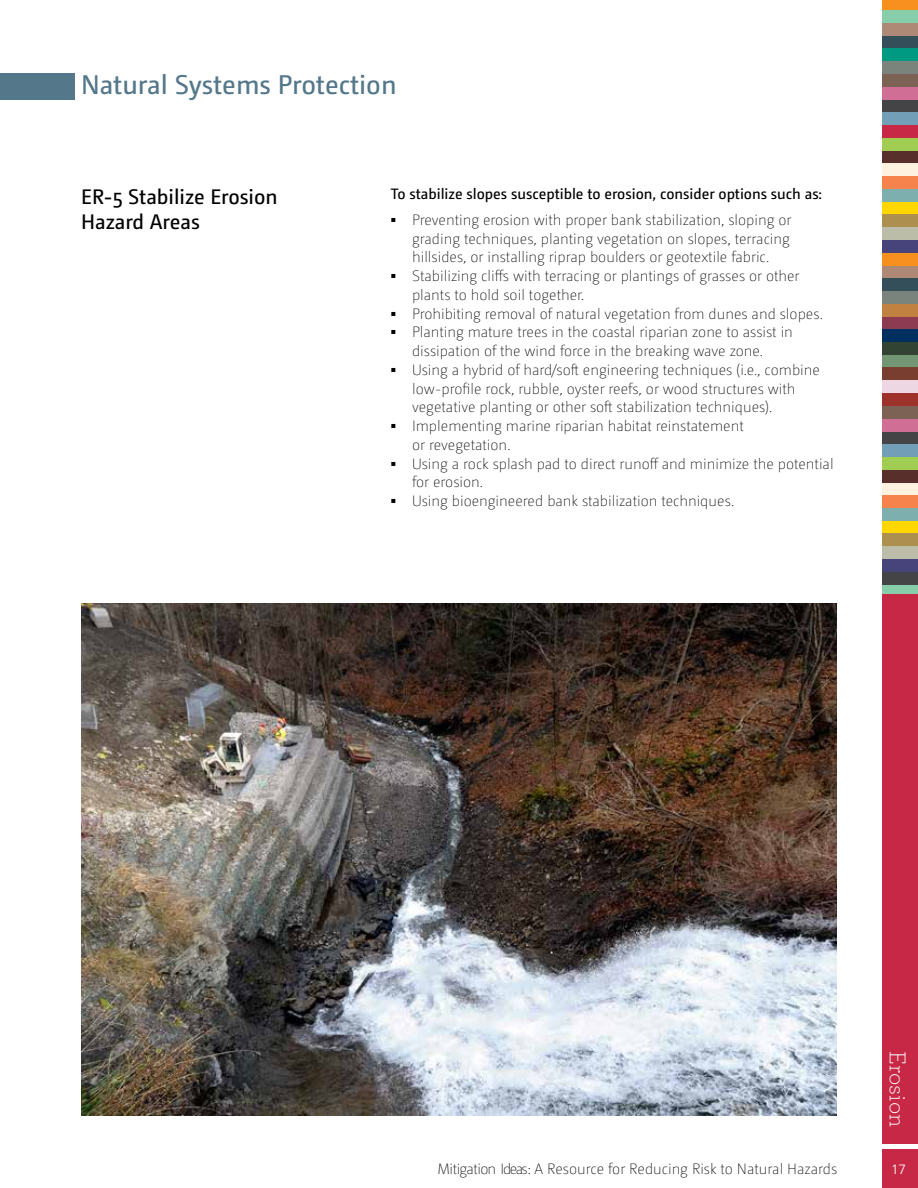
<style>
.page{position:relative;width:918px;height:1188px;background:#fff}
.page>*{position:absolute;margin:0;border:0;box-sizing:border-box;transform-origin:0 0}
.t1{font:27px "Camingo";color:#54778a}
.t2{font:300 24px "Archer Pro";color:#fff}
.t3{font:21px/25.2px "Camingo";color:#000}
.t4{font:15px/18.8px "Camingo Extra Light TF";color:#000}
.t5{font:15px "Camingo";color:#000}
.t6{font:300 13.5px "Frutiger LT Std";color:#fff}
.s1{font-family:"Century"}
</style>
<div class="page">
<div style="left:882px;top:74px;width:36px;height:13px;background:#7c6155"></div>
<div style="left:882px;top:112px;width:36px;height:13px;background:#729eb7"></div>
<div style="left:882px;top:163px;width:36px;height:13px;background:#fff1e0"></div>
<div style="left:882px;top:99px;width:36px;height:13px;background:#444346"></div>
<div style="left:882px;top:151px;width:36px;height:12px;background:#582f2a"></div>
<div style="left:882px;top:125px;width:36px;height:13px;background:#c72845"></div>
<div style="left:882px;top:176px;width:36px;height:13px;background:#f5834b"></div>
<div style="left:882px;top:87px;width:36px;height:13px;background:#d06e95"></div>
<div style="left:882px;top:138px;width:36px;height:13px;background:#a0cd52"></div>
<div style="left:882px;top:189px;width:36px;height:13px;background:#7cafad"></div>
<div style="left:882px;top:240px;width:36px;height:13px;background:#46447a"></div>
<div style="left:882px;top:278px;width:36px;height:13px;background:#344f59"></div>
<div style="left:882px;top:317px;width:36px;height:12px;background:#8c3b52"></div>
<div style="left:882px;top:355px;width:36px;height:13px;background:#739774"></div>
<div style="left:882px;top:406px;width:36px;height:13px;background:#7c6155"></div>
<div style="left:882px;top:227px;width:36px;height:13px;background:#bbbda8"></div>
<div style="left:882px;top:265px;width:36px;height:13px;background:#ae8975"></div>
<div style="left:882px;top:304px;width:36px;height:13px;background:#c18141"></div>
<div style="left:882px;top:342px;width:36px;height:13px;background:#314332"></div>
<div style="left:882px;top:393px;width:36px;height:13px;background:#9d322b"></div>
<div style="left:882px;top:431px;width:36px;height:13px;background:#444346"></div>
<div style="left:882px;top:202px;width:36px;height:12px;background:#ffd600"></div>
<div style="left:882px;top:253px;width:36px;height:13px;background:#f7901e"></div>
<div style="left:882px;top:329px;width:36px;height:13px;background:#00305f"></div>
<div style="left:882px;top:368px;width:36px;height:12px;background:#793e30"></div>
<div style="left:882px;top:214px;width:36px;height:13px;background:#ad904f"></div>
<div style="left:882px;top:291px;width:36px;height:13px;background:#7b847c"></div>
<div style="left:882px;top:380px;width:36px;height:13px;background:#edd7e2"></div>
<div style="left:882px;top:419px;width:36px;height:12px;background:#d06e95"></div>
<div style="left:882px;top:444px;width:36px;height:13px;background:#729eb7"></div>
<div style="left:882px;top:482px;width:36px;height:13px;background:#fff1e0"></div>
<div style="left:882px;top:470px;width:36px;height:13px;background:#582f2a"></div>
<div style="left:882px;top:495px;width:36px;height:13px;background:#f5834b"></div>
<div style="left:882px;top:457px;width:36px;height:13px;background:#a0cd52"></div>
<div style="left:882px;top:508px;width:36px;height:13px;background:#7cafad"></div>
<div style="left:882px;top:559px;width:36px;height:13px;background:#46447a"></div>
<div style="left:882px;top:546px;width:36px;height:13px;background:#bbbda8"></div>
<div style="left:882px;top:521px;width:36px;height:13px;background:#ffd600"></div>
<div style="left:882px;top:534px;width:36px;height:12px;background:#ad904f"></div>
<div style="left:882px;top:585px;width:36px;height:12px;background:#88cdaa"></div>
<div style="left:882px;top:572px;width:36px;height:13px;background:#444346"></div>
<div style="left:882px;top:36px;width:36px;height:12px;background:#344f59"></div>
<div style="left:882px;top:23px;width:36px;height:13px;background:#ae8975"></div>
<div style="left:882px;top:0;width:36px;height:10px;background:#f7901e"></div>
<div style="left:882px;top:48px;width:36px;height:13px;background:#009982"></div>
<div style="left:882px;top:10px;width:36px;height:13px;background:#88cdaa"></div>
<div style="left:882px;top:61px;width:36px;height:13px;background:#7b847c"></div>
<div style="left:882px;top:1150px;width:36px;height:38px;background:#c72845"></div>
<div style="left:882px;top:595px;width:36px;height:549px;background:#c72845"></div>
<img style="left:81px;top:603px;width:756px;height:512px">
<div style="left:0;top:73px;width:74px;height:27px;background:#54778a"></div>
<h1 class="t1" style="left:81px;top:67px;width:317px">Natural Systems Protection</h1>
<h3 class="t3" style="left:81px;top:184px;width:198px">ER-5 Stabilize Erosion<br>Hazard Areas</h3>
<p class="t5" style="left:391px;top:184px;width:432px">To stabilize slopes susceptible to erosion, consider options such as:</p>
<p class="t4" style="left:412px;top:210px;width:381px;text-align:justify;text-indent:-21px"><span class="s1">▪</span> Preventing erosion with proper bank stabilization, sloping or grading techniques, planting vegetation on slopes, terracing hillsides, or installing riprap boulders or geotextile fabric.</p>
<p class="t4" style="left:412px;top:266px;width:389px;text-indent:-21px"><span class="s1">▪</span> Stabilizing cliffs with terracing or plantings of grasses or other plants to hold soil together.</p>
<p class="t4" style="left:391px;top:304px;width:434px"><span class="s1">▪</span> Prohibiting removal of natural vegetation from dunes and slopes.</p>
<p class="t4" style="left:391px;top:323px;width:404px;text-align:center"><span class="s1">▪</span> Planting mature trees in the coastal riparian zone to assist in dissipation of the wind force in the breaking wave zone.</p>
<p class="t4" style="left:412px;top:360px;width:409px;text-indent:-21px"><span class="s1">▪</span> Using a hybrid of hard/soft engineering techniques (i.e., combine low-profile rock, rubble, oyster reefs, or wood structures with vegetative planting or other soft stabilization techniques).</p>
<p class="t4" style="left:412px;top:416px;width:333px;text-indent:-21px"><span class="s1">▪</span> Implementing marine riparian habitat reinstatement or revegetation.</p>
<p class="t4" style="left:412px;top:454px;width:423px;text-indent:-21px"><span class="s1">▪</span> Using a rock splash pad to direct runoff and minimize the potential for erosion.</p>
<p class="t4" style="left:391px;top:491px;width:345px"><span class="s1">▪</span> Using bioengineered bank stabilization techniques.</p>
<p class="t4" style="left:438px;top:1159px;width:401px">Mitigation Ideas: A Resource for Reducing Risk to Natural Hazards</p>
<h2 class="t2" style="left:914px;top:1051px;width:77px;rotate:90deg">Erosion</h2>
<p class="t6" style="left:891px;top:1161px;width:16px">17</p>
</div>
